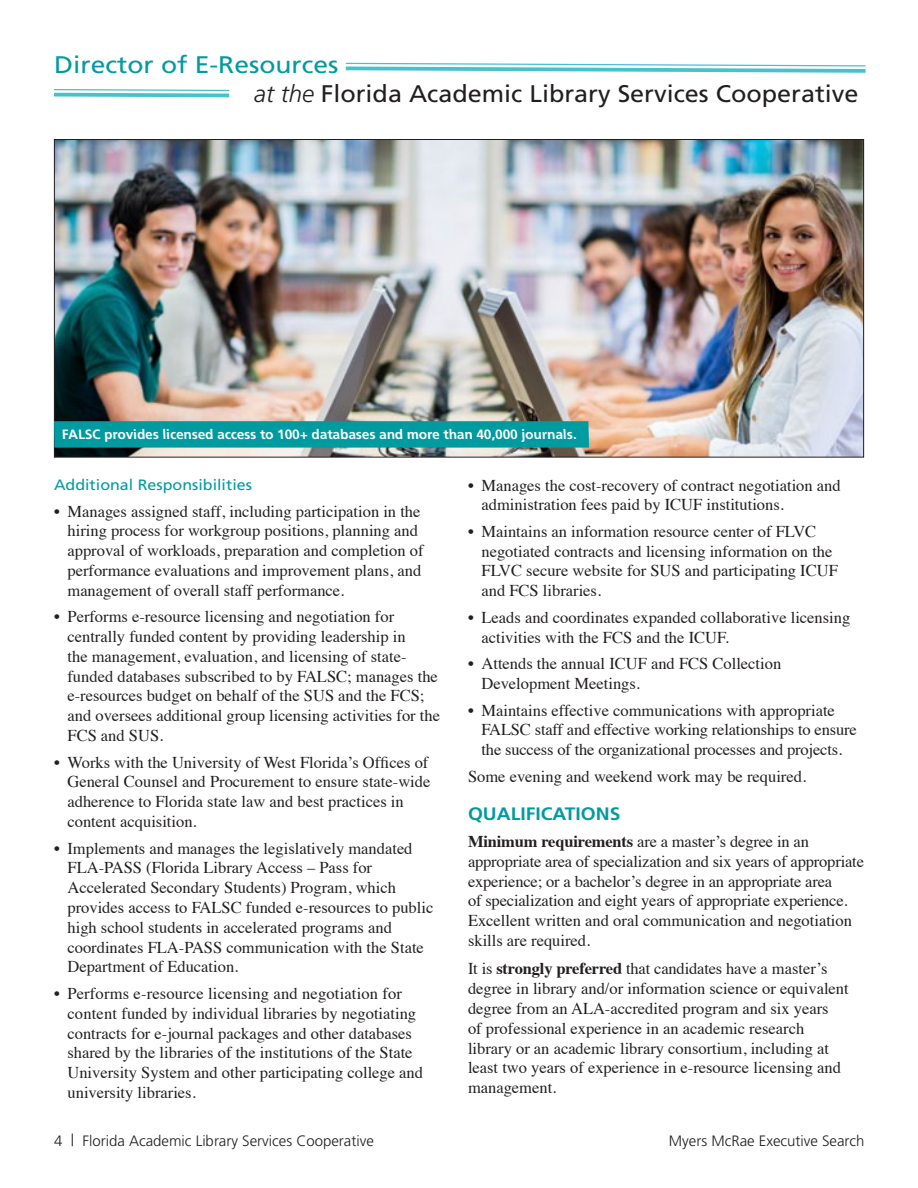
<style>
.page{position:relative;width:918px;height:1188px;background:#fff}
.page>*{position:absolute;margin:0;border:0;box-sizing:border-box;transform-origin:0 0}
.t1{font:24px "Frutiger";color:#231f20;scale:1.05 1}
.t2{font:24px "Frutiger";color:#009ba1;scale:1.1 1}
.t3{font:700 18px "Frutiger";color:#009ba1;scale:1.07 1}
.t4{font:16.5px/19.8px "Times";color:#231f20}
.t5{font:300 15px "Frutiger";color:#231f20}
.t6{font:15px "Frutiger";color:#009ba1;scale:1.07 1}
.t7{font:700 13.5px "Frutiger";color:#fff}
.s1{font-weight:300;font-style:italic}
.s2{font-weight:700}
.s3{font-size:16.5px}
</style>
<div class="page">
<img style="left:56px;top:141px;width:806px;height:315px">
<svg style="left:53px;top:421px;width:537px;height:27px;background:#059ba1"></svg>
<svg style="left:345px;top:62px;width:521px;height:11px"></svg>
<svg style="left:54px;top:89px;width:176px;height:9px"></svg>
<p class="t2" style="left:54px;top:50px;width:260px">Director of E-Resources</p>
<p class="t1" style="left:254px;top:79px;width:577px"><span class="s1">at the</span> Florida Academic Library Services Cooperative</p>
<p class="t7" style="left:62px;top:426px;width:517px">FALSC provides licensed access to 100+ databases and more than 40,000 journals.</p>
<p class="t6" style="left:54px;top:476px;width:187px">Additional Responsibilities</p>
<p class="t4" style="left:68px;top:500px;width:358px;text-indent:-14px">• Manages assigned staff, including participation in the hiring process for workgroup positions, planning and approval of workloads, preparation and completion of performance evaluations and improvement plans, and management of overall staff performance.</p>
<p class="t4" style="left:68px;top:605px;width:374px;text-indent:-14px">• Performs e-resource licensing and negotiation for centrally funded content by providing leadership in<br>the management, evaluation, and licensing of state&shy;funded databases subscribed to by FALSC; manages the e-resources budget on behalf of the SUS and the FCS; and oversees additional group licensing activities for the FCS and SUS.</p>
<p class="t4" style="left:68px;top:751px;width:364px;text-indent:-14px">• Works with the University of West Florida’s Offices of General Counsel and Procurement to ensure state-wide adherence to Florida state law and best practices in content acquisition.</p>
<p class="t4" style="left:68px;top:837px;width:367px;text-indent:-14px">• Implements and manages the legislatively mandated FLA-PASS (Florida Library Access – Pass for Accelerated Secondary Students) Program, which provides access to FALSC funded e-resources to public high school students in accelerated programs and coordinates FLA-PASS communication with the State Department of Education.</p>
<p class="t4" style="left:68px;top:982px;width:357px;text-indent:-14px">• Performs e-resource licensing and negotiation for content funded by individual libraries by negotiating contracts for e-journal packages and other databases shared by the libraries of the institutions of the State University System and other participating college and university libraries.</p>
<p class="t4" style="left:482px;top:474px;width:361px;text-indent:-14px">• Manages the cost-recovery of contract negotiation and administration fees paid by ICUF institutions.</p>
<p class="t4" style="left:482px;top:520px;width:358px;text-indent:-14px">• Maintains an information resource center of FLVC negotiated contracts and licensing information on the FLVC secure website for SUS and participating ICUF and FCS libraries.</p>
<p class="t4" style="left:482px;top:606px;width:370px;text-indent:-14px">• Leads and coordinates expanded collaborative licensing activities with the FCS and the ICUF.</p>
<p class="t4" style="left:482px;top:652px;width:301px;text-indent:-14px">• Attends the annual ICUF and FCS Collection<br>Development Meetings.</p>
<p class="t4" style="left:482px;top:699px;width:377px;text-indent:-14px">• Maintains effective communications with appropriate<br>FALSC staff and effective working relationships to ensure the success of the organizational processes and projects.</p>
<p class="t4" style="left:468px;top:765px;width:340px">Some evening and weekend work may be required.</p>
<p class="t3" style="left:468px;top:804px;width:144px">QUALIFICATIONS</p>
<p class="t4" style="left:468px;top:830px;width:398px"><span class="s2">Minimum requirements</span> are a master’s degree in an appropriate area of specialization and six years of appropriate experience; or a bachelor’s degree in an appropriate area<br>of specialization and eight years of appropriate experience.<br>Excellent written and oral communication and negotiation skills are required.</p>
<p class="t4" style="left:468px;top:958px;width:382px">It is <span class="s2">strongly preferred</span> that candidates have a master’s degree in library and/or information science or equivalent degree from an ALA-accredited program and six years<br>of professional experience in an academic research library or an academic library consortium, including at least two years of experience in e-resource licensing and management.</p>
<p class="t5" style="left:54px;top:1132px;width:321px">4 <span class="s3">|</span> Florida Academic Library Services Cooperative</p>
<p class="t5" style="left:669px;top:1132px;width:197px">Myers McRae Executive Search</p>
</div>
